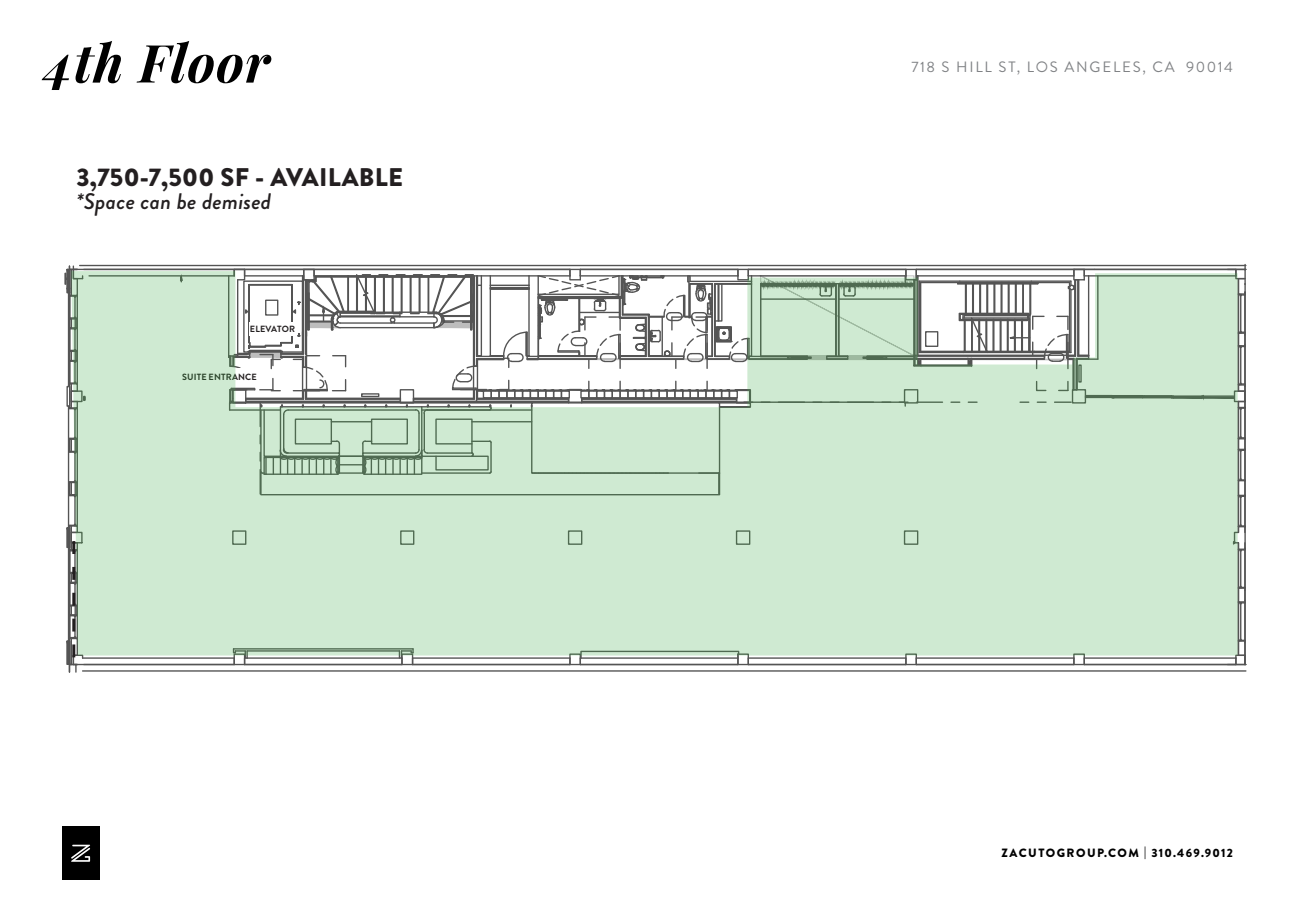
<style>
.page{position:relative;width:1296px;height:918px;background:#fff}
.page>*{position:absolute;margin:0;border:0;box-sizing:border-box;transform-origin:0 0}
.Body{font:italic 700 52.5px "Playfair Display";letter-spacing:.02em;color:#000}
.Body-2{font:900 25.5px "Brandon Grotesque";letter-spacing:.01em;color:#231f20}
.Body-3{font:italic 500 22.5px "Brandon Grotesque";letter-spacing:.01em;color:#231f20}
.t1{font:15px "Brandon Grotesque";letter-spacing:.12em;color:#808285}
.t2{font:900 12px "Brandon Grotesque";letter-spacing:.115em;color:#000}
.Body-4{font:700 9px "Brandon Grotesque";letter-spacing:.02em;color:#231f20}
</style>
<div class="page">
<div style="left:62px;top:826px;width:38px;height:54px;background:#000"></div>
<svg style="left:71px;top:845px;width:19px;height:17px"></svg>
<svg style="left:64px;top:264px;width:1183px;height:409px"></svg>
<p class="Body" style="left:45px;top:21px;width:227px">4th Floor</p>
<p class="Body-2" style="left:76px;top:159px;width:328px">3,750-7,500 SF - AVAILABLE</p>
<p class="Body-3" style="left:76px;top:186px;width:196px">*Space can be demised</p>
<p class="Body-4" style="left:250px;top:323px;width:47px">ELEVATOR</p>
<p class="Body-4" style="left:182px;top:370px;width:76px">SUITE ENTRANCE</p>
<p class="t1" style="left:912px;top:56px;width:323px">718 S HILL ST, LOS ANGELES, CA 90014</p>
<p class="t2" style="left:1001px;top:845px;width:233px">ZACUTOGROUP.COM | 310.469.9012</p>
</div>
